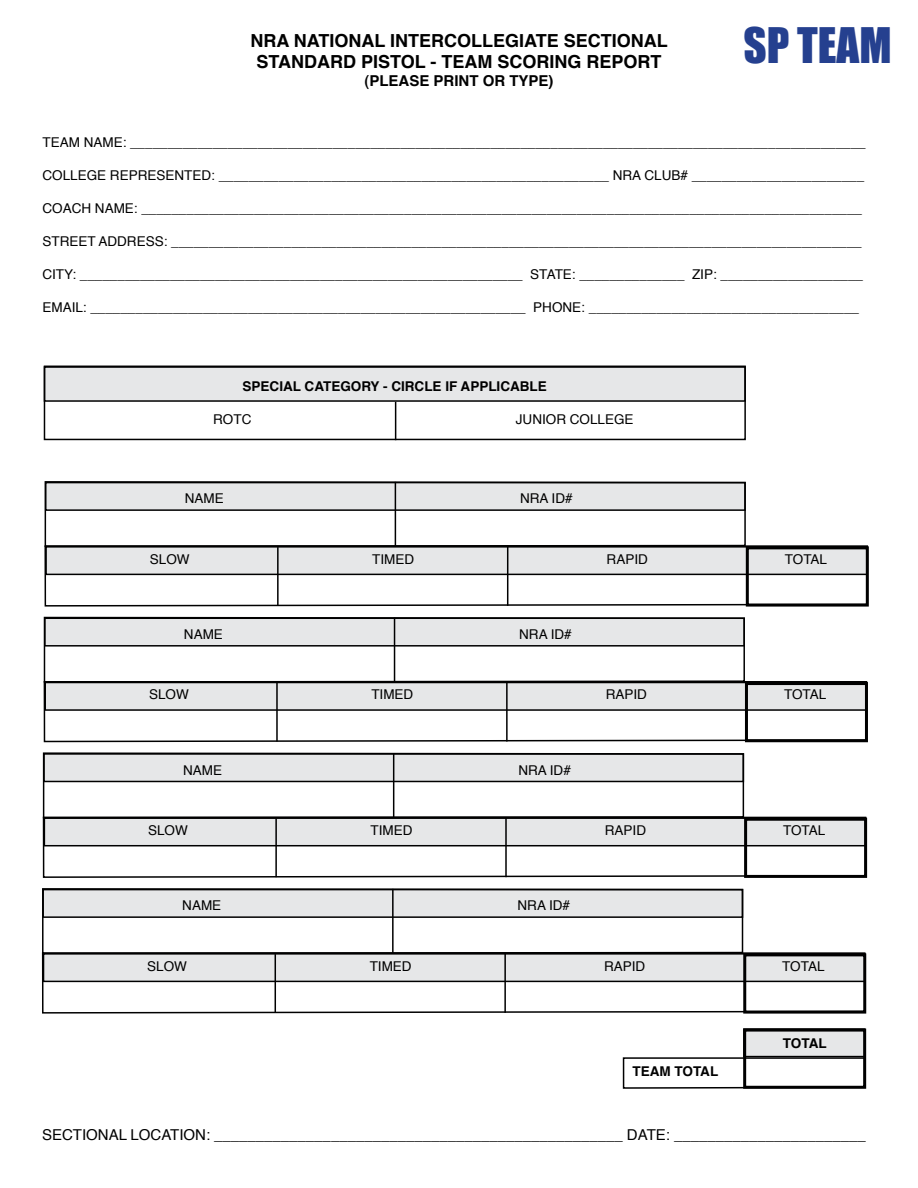
<style>
.page{position:relative;width:918px;height:1188px;background:#fff}
.page>*{position:absolute;margin:0;border:0;box-sizing:border-box;transform-origin:0 0}
.t1{font:45px "Impact";color:#25408f}
.t2{font:700 18px/21.6px "Helvetica";color:#000;text-align:center}
.t3{font:15px "Helvetica";color:#000}
.t4{font:700 15px "Helvetica";color:#000}
.t5{font:13.5px "Helvetica";color:#000}
.t6{font:700 13.5px "Helvetica";color:#000}
</style>
<div class="page">
<svg style="left:43px;top:365px;width:703px;height:76px"></svg>
<hr style="left:395px;top:402px;width:1px;height:38px;background:#000">
<div style="left:744px;top:1029px;width:121px;height:28px;background:#e6e7e8"></div>
<div style="left:743px;top:1028px;width:122px;height:29px;border:2px solid #000"></div>
<svg style="left:41px;top:952px;width:825px;height:62px"></svg>
<svg style="left:42px;top:816px;width:825px;height:62px"></svg>
<svg style="left:43px;top:681px;width:825px;height:62px"></svg>
<svg style="left:44px;top:545px;width:825px;height:62px"></svg>
<svg style="left:622px;top:1057px;width:240px;height:32px"></svg>
<svg style="left:41px;top:888px;width:703px;height:67px"></svg>
<svg style="left:42px;top:752px;width:703px;height:67px"></svg>
<svg style="left:43px;top:616px;width:703px;height:67px"></svg>
<svg style="left:44px;top:481px;width:703px;height:67px"></svg>
<hr style="left:275px;top:954px;width:1px;height:59px;background:#000">
<hr style="left:275px;top:818px;width:2px;height:59px;background:#000">
<hr style="left:276px;top:683px;width:2px;height:58px;background:#000">
<hr style="left:277px;top:547px;width:2px;height:59px;background:#000">
<hr style="left:504px;top:953px;width:2px;height:60px;background:#000">
<hr style="left:505px;top:817px;width:2px;height:60px;background:#000">
<hr style="left:506px;top:682px;width:2px;height:59px;background:#000">
<hr style="left:507px;top:546px;width:1px;height:60px;background:#000">
<div style="left:743px;top:953px;width:123px;height:61px;border:3px solid #000"></div>
<div style="left:744px;top:818px;width:123px;height:60px;border:3px solid #000"></div>
<div style="left:745px;top:682px;width:123px;height:60px;border:3px solid #000"></div>
<div style="left:746px;top:546px;width:123px;height:61px;border:3px solid #000"></div>
<div style="left:743px;top:1029px;width:123px;height:60px;border:3px solid #000"></div>
<hr style="left:392px;top:889px;width:2px;height:64px;background:#000">
<hr style="left:393px;top:753px;width:1px;height:64px;background:#000">
<hr style="left:394px;top:618px;width:1px;height:64px;background:#000">
<hr style="left:395px;top:482px;width:1px;height:64px;background:#000">
<h2 class="t2" style="left:250px;top:30px;width:419px">NRA NATIONAL INTERCOLLEGIATE SECTIONAL<br>STANDARD PISTOL - TEAM SCORING REPORT</h2>
<p class="t4" style="left:364px;top:69px;width:191px">(PLEASE PRINT OR TYPE)</p>
<h1 class="t1" style="left:743px;top:10px;width:150px">SP TEAM</h1>
<p class="t5" style="left:42px;top:132px;width:825px">TEAM NAME: __________________________________________________________________________________________________</p>
<p class="t5" style="left:42px;top:165px;width:823px">COLLEGE REPRESENTED: ____________________________________________________ NRA CLUB# _______________________</p>
<p class="t5" style="left:42px;top:198px;width:821px">COACH NAME: ________________________________________________________________________________________________</p>
<p class="t5" style="left:42px;top:231px;width:821px">STREET ADDRESS: ____________________________________________________________________________________________</p>
<p class="t5" style="left:42px;top:264px;width:822px">CITY: ___________________________________________________________ STATE: ______________ ZIP: ___________________</p>
<p class="t5" style="left:42px;top:297px;width:818px">EMAIL: __________________________________________________________ PHONE: ____________________________________</p>
<p class="t6" style="left:243px;top:375px;width:306px">SPECIAL CATEGORY - CIRCLE IF APPLICABLE</p>
<p class="t5" style="left:213px;top:408px;width:40px">ROTC</p>
<p class="t5" style="left:516px;top:408px;width:119px">JUNIOR COLLEGE</p>
<p class="t5" style="left:185px;top:488px;width:41px">NAME</p>
<p class="t5" style="left:520px;top:488px;width:54px">NRA ID#</p>
<p class="t5" style="left:150px;top:549px;width:41px">SLOW</p>
<p class="t5" style="left:372px;top:549px;width:43px">TIMED</p>
<p class="t5" style="left:607px;top:549px;width:43px">RAPID</p>
<p class="t5" style="left:785px;top:549px;width:44px">TOTAL</p>
<p class="t5" style="left:184px;top:624px;width:41px">NAME</p>
<p class="t5" style="left:519px;top:624px;width:54px">NRA ID#</p>
<p class="t5" style="left:149px;top:684px;width:41px">SLOW</p>
<p class="t5" style="left:371px;top:684px;width:43px">TIMED</p>
<p class="t5" style="left:606px;top:684px;width:43px">RAPID</p>
<p class="t5" style="left:784px;top:684px;width:44px">TOTAL</p>
<p class="t5" style="left:183px;top:759px;width:41px">NAME</p>
<p class="t5" style="left:518px;top:759px;width:54px">NRA ID#</p>
<p class="t5" style="left:148px;top:820px;width:41px">SLOW</p>
<p class="t5" style="left:371px;top:820px;width:43px">TIMED</p>
<p class="t5" style="left:605px;top:820px;width:43px">RAPID</p>
<p class="t5" style="left:783px;top:820px;width:44px">TOTAL</p>
<p class="t5" style="left:182px;top:895px;width:41px">NAME</p>
<p class="t5" style="left:518px;top:895px;width:54px">NRA ID#</p>
<p class="t5" style="left:147px;top:956px;width:41px">SLOW</p>
<p class="t5" style="left:370px;top:956px;width:43px">TIMED</p>
<p class="t5" style="left:604px;top:956px;width:43px">RAPID</p>
<p class="t5" style="left:782px;top:956px;width:44px">TOTAL</p>
<p class="t6" style="left:633px;top:1060px;width:87px">TEAM TOTAL</p>
<p class="t6" style="left:783px;top:1033px;width:45px">TOTAL</p>
<p class="t3" style="left:42px;top:1123px;width:825px">SECTIONAL LOCATION: _________________________________________________ DATE: _______________________</p>
</div>
